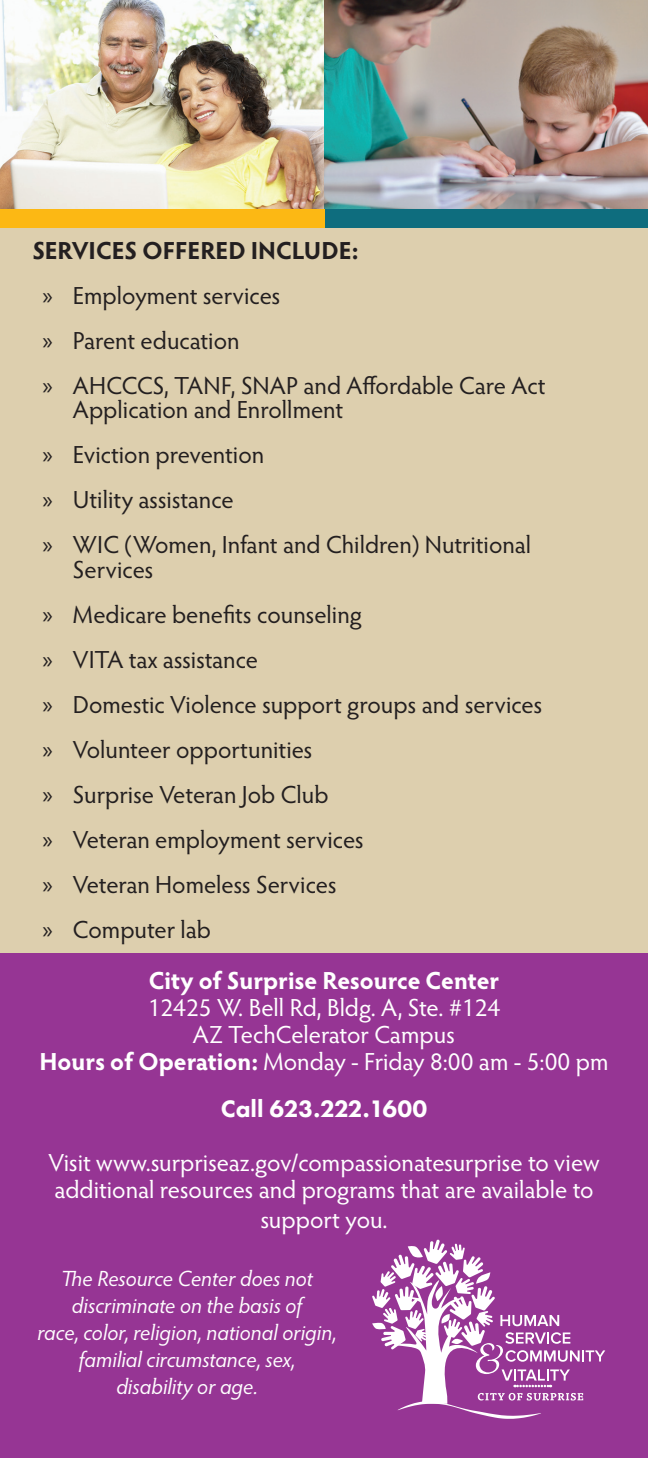
<style>
.page{position:relative;width:648px;height:1458px;background:#fff}
.page>*{position:absolute;margin:0;border:0;box-sizing:border-box;transform-origin:0 0}
.t1{font:24.75px/45px "Hypatia Sans Pro";color:#231f20}
.t2{font:24.75px/27px "Hypatia Sans Pro";letter-spacing:-.005em;color:#fff;text-align:center}
.t3{font:700 24.75px "Hypatia Sans Pro";letter-spacing:-.005em;color:#fff}
.t4{font:800 24.75px "Futura PT";color:#fff}
.t5{font:italic 22.05px/27px "Hypatia Sans Pro";color:#fff;text-align:center}
.s1{font-weight:700}
.s2{font-family:"Myriad Pro"}
</style>
<div class="page">
<div style="left:0;top:0;width:648px;height:1154px;background:#ddcfae"></div>
<img style="left:324px;top:0;width:324px;height:210px">
<img style="left:0;top:0;width:324px;height:209px">
<div style="left:0;top:954px;width:648px;height:504px;background:#963594"></div>
<div style="left:325px;top:210px;width:323px;height:18px;background:#0e6d7e"></div>
<div style="left:0;top:210px;width:325px;height:18px;background:#fcb814"></div>
<svg style="left:372px;top:1240px;width:233px;height:179px"></svg>
<p class="t1" style="left:43px;top:227px;width:504px;text-indent:-10px"><span class="s1">SERVICES OFFERED INCLUDE:<br></span><span class="s2">»</span> Employment services<br><span class="s2">»</span> Parent education<br><span class="s2">»</span> AHCCCS, TANF, SNAP and Affordable Care Act</p>
<p class="t1" style="left:43px;top:387px;width:490px;text-indent:30px">Application and Enrollment<br><span class="s2">»</span> Eviction prevention<br><span class="s2">»</span> Utility assistance<br><span class="s2">»</span> WIC (Women, Infant and Children) Nutritional</p>
<p class="t1" style="left:43px;top:546px;width:501px;text-indent:30px">Services<br><span class="s2">»</span> Medicare benefits counseling<br><span class="s2">»</span> VITA tax assistance<br><span class="s2">»</span> Domestic Violence support groups and services <span class="s2">»</span> Volunteer opportunities<br><span class="s2">»</span> Surprise Veteran Job Club<br><span class="s2">»</span> Veteran employment services<br><span class="s2">»</span> Veteran Homeless Services<br><span class="s2">»</span> Computer lab</p>
<p class="t3" style="left:149px;top:963px;width:352px">City of Surprise Resource Center</p>
<p class="t2" style="left:40px;top:993px;width:570px">12425 W. Bell Rd, Bldg. A, Ste. #124<br>AZ TechCelerator Campus<br><span class="s1">Hours of Operation:</span> Monday - Friday 8:00 am - 5:00 pm</p>
<p class="t4" style="left:221px;top:1094px;width:208px">Call 623.222.1600</p>
<p class="t2" style="left:48px;top:1149px;width:553px;text-align:left">Visit www.surpriseaz.gov/compassionatesurprise to view additional resources and programs that are available to</p>
<p class="t2" style="left:260px;top:1205px;width:128px">support you.</p>
<p class="t5" style="left:38px;top:1264px;width:301px">The Resource Center does not discriminate on the basis of<br>race, color, religion, national origin, familial circumstance, sex,<br>disability or age.</p>
</div>
